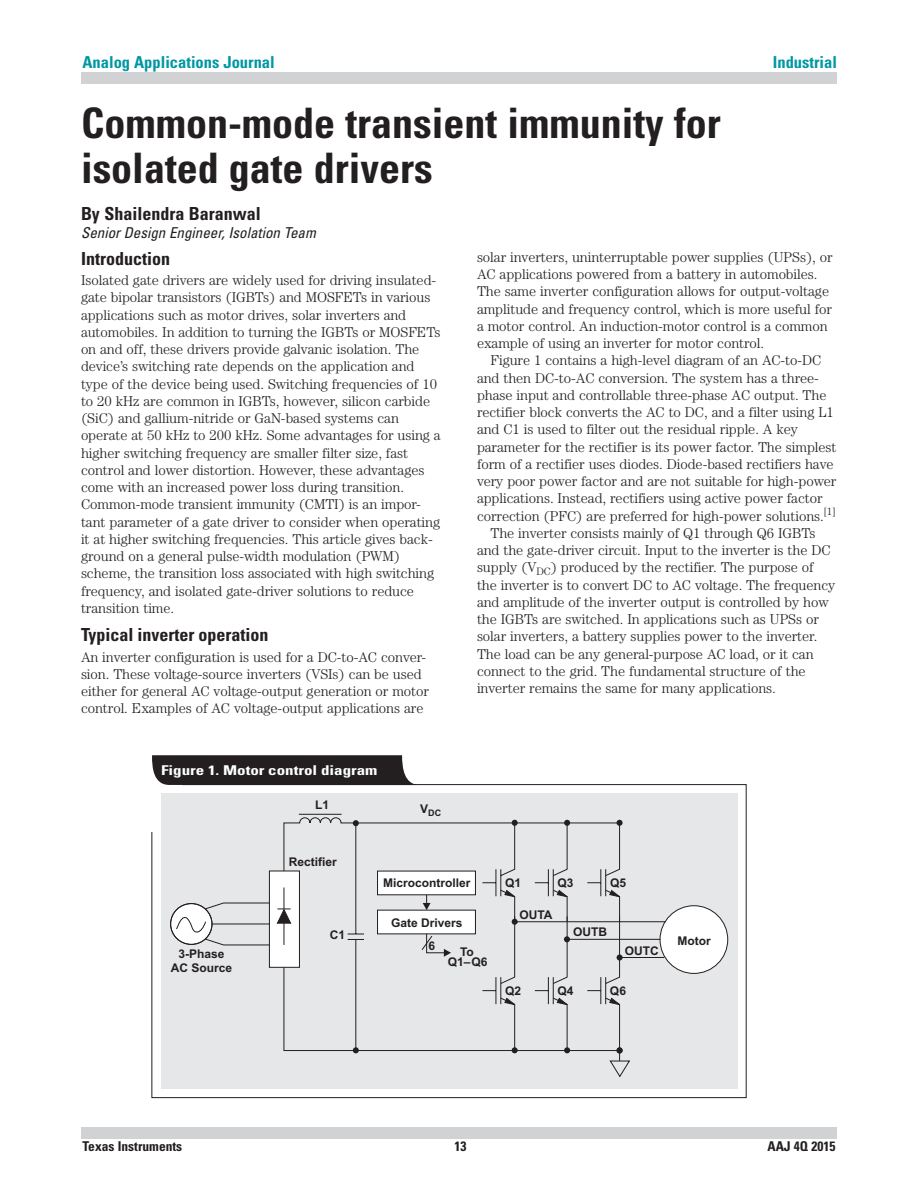
<style>
.page{position:relative;width:918px;height:1188px;background:#fff}
.page>*{position:absolute;margin:0;border:0;box-sizing:border-box;transform-origin:0 0}
.t1{font:700 condensed 42px/45px "Univers";color:#231f20}
.t2{font:700 condensed 18px "Univers";color:#231f20}
.t3{font:700 condensed 16.5px "Univers";color:#0097a4}
.t4{font:italic condensed 15px "Univers";color:#231f20}
.t5{font:300 14.25px/17.2px "Century";letter-spacing:-.005em;color:#231f20}
.t6{font:700 condensed 13.5px "Univers";color:#231f20}
.t7{font:700 condensed 13.5px "Univers";color:#fff;scale:1.26 1}
.t8{font:700 12px/13.4px "Arial";color:#231f20;text-align:center}
.t9{font:700 9px "Arial";color:#231f20}
</style>
<div class="page">
<div style="left:81px;top:1127px;width:756px;height:11px;background:#d1d2d4"></div>
<div style="left:81px;top:73px;width:756px;height:11px;background:#d1d2d4"></div>
<svg style="left:152px;top:755px;width:268px;height:30px;background:#332f30"></svg>
<div style="left:162px;top:793px;width:576px;height:296px;background:#e6e7e9"></div>
<div style="left:660px;top:906px;width:68px;height:67px;background:#fff;border-radius:50%"></div>
<div style="left:660px;top:905px;width:68px;height:69px;border:1px solid #231f20;border-radius:50%"></div>
<svg style="left:170px;top:822px;width:312px;height:229px"></svg>
<hr style="left:515px;top:921px;width:151px;height:1px;background:#231f20">
<hr style="left:620px;top:957px;width:44px;height:1px;background:#231f20">
<hr style="left:567px;top:939px;width:93px;height:1px;background:#231f20">
<div style="left:377px;top:871px;width:99px;height:24px;background:#fff;border:1px solid #231f20"></div>
<div style="left:377px;top:910px;width:99px;height:24px;background:#fff;border:1px solid #231f20"></div>
<div style="left:269px;top:871px;width:31px;height:97px;background:#fff;border:1px solid #231f20"></div>
<hr style="left:355px;top:939px;width:1px;height:111px;background:#231f20">
<svg style="left:353px;top:1047px;width:6px;height:6px"></svg>
<svg style="left:482px;top:820px;width:149px;height:258px"></svg>
<svg style="left:175px;top:813px;width:276px;height:144px"></svg>
<p class="t3" style="left:82px;top:52px;width:194px">Analog Applications Journal</p>
<p class="t3" style="left:773px;top:52px;width:66px">Industrial</p>
<h1 class="t1" style="left:81px;top:101px;width:641px">Common-mode transient immunity for isolated gate drivers</h1>
<p class="t2" style="left:81px;top:203px;width:181px">By Shailendra Baranwal</p>
<p class="t4" style="left:81px;top:223px;width:236px">Senior Design Engineer, Isolation Team</p>
<p class="t2" style="left:81px;top:248px;width:91px">Introduction</p>
<p class="t5" style="left:81px;top:272px;width:361px">Isolated gate drivers are widely used for driving insulated&shy;gate bipolar transistors (IGBTs) and MOSFETs in various applications such as motor drives, solar inverters and automobiles. In addition to turning the IGBTs or MOSFETs on and off, these drivers provide galvanic isolation. The device’s switching rate depends on the application and type of the device being used. Switching frequencies of 10 to 20 kHz are common in IGBTs, however, silicon carbide (SiC) and gallium-nitride or GaN-based systems can operate at 50 kHz to 200 kHz. Some advantages for using a higher switching frequency are smaller filter size, fast control and lower distortion. However, these advantages come with an increased power loss during transition.<br>Common-mode transient immunity (CMTI) is an impor&shy;tant parameter of a gate driver to consider when operating it at higher switching frequencies. This article gives back&shy;ground on a general pulse-width modulation (PWM) scheme, the transition loss associated with high switching frequency, and isolated gate-driver solutions to reduce transition time.</p>
<p class="t2" style="left:81px;top:624px;width:189px">Typical inverter operation</p>
<p class="t5" style="left:81px;top:648px;width:350px">An inverter configuration is used for a DC-to-AC conver&shy;sion. These voltage-source inverters (VSIs) can be used either for general AC voltage-output generation or motor control. Examples of AC voltage-output applications are</p>
<p class="t7" style="left:161px;top:762px;width:173px">Figure 1. Motor control diagram</p>
<p class="t8" style="left:315px;top:799px;width:16px">L1</p>
<p class="t8" style="left:289px;top:856px;width:50px">Rectifier</p>
<p class="t9" style="left:420px;top:810px;width:22px"><sup>V</sup>DC</p>
<p class="t5" style="left:477px;top:248px;width:357px">solar inverters, uninterruptable power supplies (UPSs), or AC applications powered from a battery in automobiles.<br>The same inverter configuration allows for output-voltage amplitude and frequency control, which is more useful for a motor control. An induction-motor control is a common example of using an inverter for motor control.</p>
<p class="t5" style="left:490px;top:352px;width:332px">Figure 1 contains a high-level diagram of an AC-to-DC</p>
<p class="t5" style="left:477px;top:369px;width:344px">and then DC-to-AC conversion. The system has a three-</p>
<p class="t5" style="left:477px;top:386px;width:351px">phase input and controllable three-phase AC output. The</p>
<p class="t5" style="left:477px;top:403px;width:358px">rectifier block converts the AC to DC, and a filter using L1</p>
<p class="t5" style="left:477px;top:421px;width:322px">and C1 is used to filter out the residual ripple. A key</p>
<p class="t5" style="left:477px;top:438px;width:361px">parameter for the rectifier is its power factor. The simplest</p>
<p class="t5" style="left:477px;top:455px;width:358px">form of a rectifier uses diodes. Diode-based rectifiers have</p>
<p class="t5" style="left:477px;top:472px;width:361px">very poor power factor and are not suitable for high-power</p>
<p class="t5" style="left:477px;top:490px;width:347px">applications. Instead, rectifiers using active power factor</p>
<p class="t5" style="left:477px;top:507px;width:360px">correction (PFC) are preferred for high-power solutions.<sup>[1]</sup></p>
<p class="t5" style="left:490px;top:524px;width:327px">The inverter consists mainly of Q1 through Q6 IGBTs</p>
<p class="t5" style="left:477px;top:541px;width:355px">and the gate-driver circuit. Input to the inverter is the DC</p>
<p class="t5" style="left:477px;top:559px;width:338px">supply (V<sub>DC</sub>) produced by the rectifier. The purpose of</p>
<p class="t5" style="left:477px;top:576px;width:360px">the inverter is to convert DC to AC voltage. The frequency</p>
<p class="t5" style="left:477px;top:593px;width:353px">and amplitude of the inverter output is controlled by how</p>
<p class="t5" style="left:477px;top:610px;width:344px">the IGBTs are switched. In applications such as UPSs or</p>
<p class="t5" style="left:477px;top:628px;width:342px">solar inverters, a battery supplies power to the inverter.</p>
<p class="t5" style="left:477px;top:645px;width:338px">The load can be any general-purpose AC load, or it can</p>
<p class="t5" style="left:477px;top:662px;width:330px">connect to the grid. The fundamental structure of the</p>
<p class="t5" style="left:477px;top:679px;width:300px">inverter remains the same for many applications.</p>
<p class="t8" style="left:171px;top:948px;width:63px">3-Phase<br>AC Source</p>
<p class="t8" style="left:330px;top:929px;width:17px">C1</p>
<p class="t8" style="left:383px;top:877px;width:89px">Microcontroller</p>
<p class="t8" style="left:391px;top:917px;width:73px">Gate Drivers</p>
<p class="t8" style="left:505px;top:877px;width:18px">Q1</p>
<p class="t8" style="left:558px;top:877px;width:18px">Q3</p>
<p class="t8" style="left:610px;top:877px;width:18px">Q5</p>
<p class="t8" style="left:520px;top:909px;width:35px">OUTA</p>
<p class="t8" style="left:573px;top:926px;width:35px">OUTB</p>
<p class="t8" style="left:428px;top:940px;width:8px">6</p>
<p class="t8" style="left:448px;top:947px;width:41px;line-height:10.8px">To<br>Q1–Q6</p>
<p class="t8" style="left:625px;top:945px;width:35px">OUTC</p>
<p class="t8" style="left:677px;top:935px;width:35px">Motor</p>
<p class="t8" style="left:505px;top:985px;width:18px">Q2</p>
<p class="t8" style="left:558px;top:985px;width:18px">Q4</p>
<p class="t8" style="left:610px;top:985px;width:18px">Q6</p>
<p class="t6" style="left:82px;top:1138px;width:101px">Texas Instruments</p>
<p class="t6" style="left:455px;top:1138px;width:13px">13</p>
<p class="t6" style="left:767px;top:1138px;width:70px">AAJ 4Q 2015</p>
</div>
